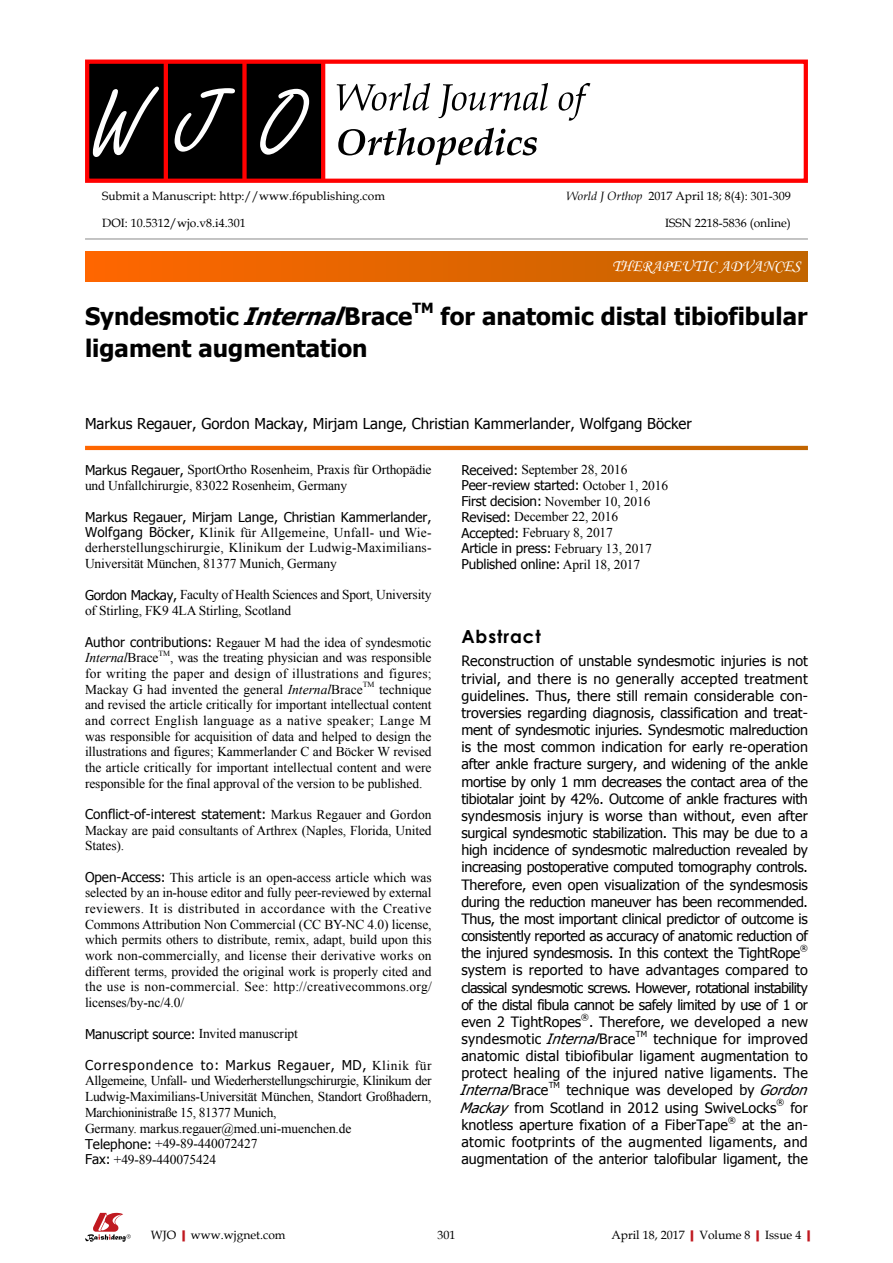
<style>
.page{position:relative;width:893px;height:1263px;background:#fff}
.page>*{position:absolute;margin:0;border:0;box-sizing:border-box;transform-origin:0 0}
.t1{font:700 24px "Tahoma";color:#000}
.t2{font:700 18px "Century Gothic";letter-spacing:.05em;color:#000}
.t3{font:16.5px "Monotype Corsiva";color:#fff}
.t4{font:15px "Tahoma";color:#000}
.t5{font:14.25px/17.1px "Tahoma";letter-spacing:.005em;color:#000;text-align:justify}
.t6{font:700 13.95px "Tahoma";color:#000}
.t7{font:13.5px/15.8px "Times New Roman";letter-spacing:-.01em;color:#000}
.t8{font:13.5px/15.8px "Tahoma";color:#000}
.t9{font:13.5px "Tahoma";letter-spacing:.07em;color:#000}
.t10{font:12px "Book Antiqua";color:#000}
.t11{font:8.25px "Tahoma";color:#000}
.t12{font:7.8px "Times New Roman";color:#000}
.s1{font-style:italic}
.s2{font-family:"Tahoma"}
.s3{font-family:"Times New Roman"}
.s4{font-weight:700;color:#c01920}
</style>
<div class="page">
<div style="left:85px;top:252px;width:723px;height:29px;background:linear-gradient(to right,#f60,#c16500)"></div>
<hr style="left:85px;top:239px;width:723px;height:1px;background:#898989">
<svg style="left:85px;top:446px;width:723px;height:4px;background:#e06500"></svg>
<svg style="left:85px;top:1213px;width:46px;height:29px"></svg>
<div style="left:87px;top:61px;width:236px;height:121px;background:#000"></div>
<hr style="left:164px;top:61px;width:4px;height:121px;background:#f00">
<div style="left:242px;top:61px;width:5px;height:121px;background:#f00"></div>
<hr style="left:321px;top:61px;width:4px;height:121px;background:#f00">
<div style="left:85px;top:60px;width:723px;height:123px;border:4px solid #f00"></div>
<svg style="left:260px;top:89px;width:49px;height:66px"></svg>
<svg style="left:175px;top:88px;width:60px;height:64px"></svg>
<svg style="left:93px;top:87px;width:66px;height:70px"></svg>
<svg style="left:337px;top:83px;width:253px;height:38px"></svg>
<svg style="left:338px;top:128px;width:199px;height:37px"></svg>
<p class="t10" style="left:102px;top:188px;width:284px">Submit a Manuscript: http://www.f6publishing.com</p>
<p class="t10" style="left:102px;top:215px;width:145px">DOI: 10.5312/wjo.v8.i4.301</p>
<p class="t10" style="left:567px;top:188px;width:226px"><span class="s1">World J Orthop</span> 2017 April 18; 8(4): 301-309</p>
<p class="t10" style="left:665px;top:215px;width:127px">ISSN 2218-5836 (online)</p>
<p class="t3" style="left:612px;top:256px;width:190px">THERAPEUTIC ADVANCES</p>
<h1 class="t1" style="left:85px;top:300px;width:329px">Syndesmotic <span class="s1">Internal</span>Brace</h1>
<p class="t6" style="left:412px;top:298px;width:23px">TM</p>
<h1 class="t1" style="left:441px;top:300px;width:368px">for anatomic distal tibiofibular</h1>
<h1 class="t1" style="left:85px;top:331px;width:284px">ligament augmentation</h1>
<p class="t4" style="left:85px;top:413px;width:608px">Markus Regauer, Gordon Mackay, Mirjam Lange, Christian Kammerlander, Wolfgang Böcker</p>
<p class="t7" style="left:85px;top:461px;width:348px"><span class="s2">Markus Regauer,</span> SportOrtho Ro- senheim, Praxis für Orthopädie und Unfallchirurgie, 83022 Rosenheim, Germany</p>
<p class="t8" style="left:85px;top:508px;width:348px">Markus Regauer, Mirjam Lange, Christian Kammerlander,</p>
<p class="t7" style="left:85px;top:524px;width:348px;text-align:justify"><span class="s2">Wolfgang Böcker,</span> Klinik für Allgemeine, Unfall- und Wie&shy;derherstellungschirurgie, Klinikum der Ludwig-Maximilians-Universität München, 81377 Munich, Germany</p>
<p class="t7" style="left:85px;top:587px;width:348px"><span class="s2">Gordon Mackay,</span> Faculty of Health Sciences and Sport, University of Stirling, FK9 4LA Stirling, Scotland</p>
<p class="t7" style="left:85px;top:634px;width:348px"><span class="s2">Author contributions:</span> Regauer M had the idea of syndesmotic<br><span class="s1">Internal</span>Brace</p>
<p class="t12" style="left:158px;top:648px;width:13px">TM</p>
<p class="t7" style="left:85px;top:650px;width:348px;text-align:justify;text-indent:85px">, was the treating physician and was responsible for writing the paper and design of illustrations and figures; Mackay G had invented the general <span class="s1">Internal</span>Brace</p>
<p class="t12" style="left:363px;top:679px;width:13px">TM</p>
<p class="t7" style="left:85px;top:681px;width:348px;text-align:justify;text-indent:294px">technique and revised the article critically for important intellectual content and correct English language as a native speaker; Lange M was responsible for acquisition of data and helped to design the illustrations and figures; Kammerlander C and Böcker W revised the article critically for important intellectual content and were responsible for the final approval of the version to be published.</p>
<p class="t8" style="left:85px;top:806px;width:348px">Conflict-of-interest statement: <span class="s3">Markus Regauer and Gordon</span></p>
<p class="t7" style="left:85px;top:822px;width:348px">Mackay are paid consultants of Arthrex (Naples, Florida, United<br>States).</p>
<p class="t7" style="left:85px;top:869px;width:348px;text-align:justify"><span class="s2">Open-Access:</span> This article is an open-access article which was selected by an in-house editor and fully peer-reviewed by external reviewers. It is distributed in accordance with the Creative Commons Attribution Non Commercial (CC BY-NC 4.0) license, which permits others to distribute, remix, adapt, build upon this work non-commercially, and license their derivative works on different terms, provided the original work is properly cited and the use is non-commercial. See: http://creativecommons.org/ licenses/by-nc/4.0/</p>
<p class="t8" style="left:85px;top:1025px;width:214px">Manuscript source: <span class="s3">Invited manuscript</span></p>
<p class="t9" style="left:85px;top:1056px;width:348px">Correspondence to: Markus Regauer, MD, <span class="s3">Klinik für</span></p>
<p class="t7" style="left:85px;top:1073px;width:348px">Allgemeine, Unfall- und Wiederherstellungschirurgie, Klinikum der Ludwig-Maximilians-Universität München, Standort Großhadern, Marchioninistraße 15, 81377 Munich,<br>Germany. markus.regauer@med.uni-muenchen.de<br><span class="s2">Telephone:</span> +49-89-440072427<br><span class="s2">Fax:</span> +49-89-440075424</p>
<p class="t7" style="left:461px;top:461px;width:168px"><span class="s2">Received:</span> September 28, 2016</p>
<p class="t8" style="left:461px;top:477px;width:208px">Peer-review started: <span class="s3">October 1, 2016</span></p>
<p class="t7" style="left:461px;top:493px;width:191px"><span class="s2">First decision:</span> November 10, 2016<br><span class="s2">Revised:</span> December 22, 2016<br><span class="s2">Accepted:</span> February 8, 2017</p>
<p class="t8" style="left:461px;top:540px;width:192px">Article in press: <span class="s3">February 13, 2017<br></span>Published online: <span class="s3">April 18, 2017</span></p>
<h2 class="t2" style="left:461px;top:622px;width:81px">Abstract</h2>
<p class="t5" style="left:461px;top:652px;width:348px">Reconstruction of unstable syndesmotic injuries is not trivial, and there is no generally accepted treatment guidelines. Thus, there still remain considerable con&shy;troversies regarding diagnosis, classification and treat&shy;ment of syndesmotic injuries. Syndesmotic malre-duction is the most common indication for early re-operation after ankle fracture surgery, and widening of the ankle mortise by only 1 mm decreases the contact area of the tibiotalar joint by 42%. Outcome of ankle fractures with syndesmosis injury is worse than without, even after surgical syndesmotic stabilization. This may be due to a high incidence of syndesmotic malreduction revealed by increasing postoperative computed tomography controls.<br>Therefore, even open visualization of the syndesmosis during the reduction maneuver has been recommended.<br>Thus, the most important clinical predictor of outcome is consistently reported as accuracy of anatomic reduction of the injured syndesmosis. In this context the TightRope</p>
<p class="t11" style="left:800px;top:942px;width:9px">®</p>
<p class="t5" style="left:461px;top:961px;width:348px">system is reported to have advantages compared to classical syndesmotic screws. However, rotational instability of the distal fibula cannot be safely limited by use of 1 or even 2 TightRopes</p>
<p class="t11" style="left:581px;top:1011px;width:9px">®</p>
<p class="t5" style="left:461px;top:1012px;width:348px;text-indent:128px">. Therefore, we developed a new syndesmotic <span class="s1">Internal</span>Brace</p>
<p class="t11" style="left:636px;top:1028px;width:13px">TM</p>
<p class="t5" style="left:459px;top:1029px;width:350px;text-indent:194px">technique for improved anatomic distal tibiofibular ligament augmentation to protect healing of the injured native ligaments. The <span class="s1">Internal</span>B r a c e</p>
<p class="t11" style="left:549px;top:1080px;width:13px">TM</p>
<p class="t5" style="left:459px;top:1081px;width:355px;text-indent:107px">technique was developed by <span class="s1">Gordon<br>Mackay</span> from Scotland in 2012 using SwiveLocks</p>
<p class="t11" style="left:777px;top:1097px;width:9px">®</p>
<p class="t5" style="left:790px;top:1098px;width:19px">for</p>
<p class="t5" style="left:461px;top:1115px;width:268px">knotless aperture fixation of a FiberTape</p>
<p class="t11" style="left:728px;top:1114px;width:9px">®</p>
<p class="t5" style="left:461px;top:1115px;width:348px;text-indent:281px">at the an&shy;atomic footprints of the augmented ligaments, and augmentation of the anterior talofibular ligament, the</p>
<p class="t10" style="left:151px;top:1226px;width:136px">WJO<span class="s4">|</span>www.wjgnet.com</p>
<p class="t10" style="left:437px;top:1226px;width:19px">301</p>
<p class="t10" style="left:611px;top:1226px;width:206px">April 18, 2017<span class="s4">|</span>Volume 8<span class="s4">|</span>Issue 4<span class="s4">|</span></p>
</div>
